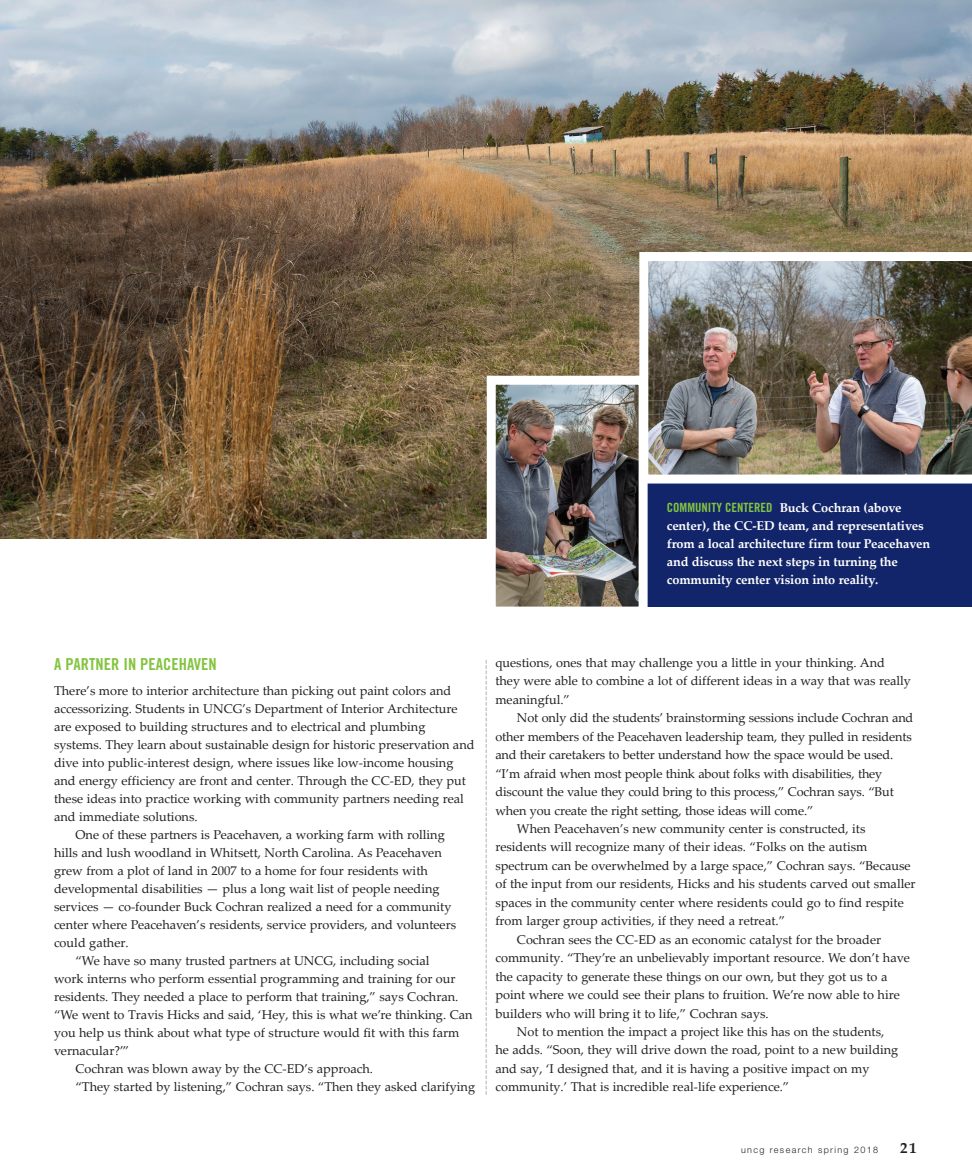
<style>
.page{position:relative;width:972px;height:1175px;background:#fff}
.page>*{position:absolute;margin:0;border:0;box-sizing:border-box;transform-origin:0 0}
.t1{font:16.5px "Trade Gothic Bold Cond Twenty";color:#84c440}
.t2{font:700 15px "Palatino Linotype";color:#231f20}
.t3{font:12.75px/18.5px "Palatino Linotype";color:#231f20}
.t4{font:700 12.75px/18px "Palatino Linotype";letter-spacing:-.01em;color:#fff}
.t5{font:12.75px "Trade Gothic Bold Cond Twenty";color:#84c440}
.t6{font:300 9px "Helvetica Neue LT Std";letter-spacing:.15em;color:#231f20}
.s1{font-family:"Palatino Linotype";font-weight:700;color:#fff}
</style>
<div class="page">
<img style="left:0;top:0;width:972px;height:538px">
<div style="left:642px;top:470px;width:330px;height:137px;background:#12256a"></div>
<svg style="left:486px;top:660px;width:1px;height:434px"></svg>
<img style="left:639px;top:252px;width:333px;height:231px">
<img style="left:497px;top:386px;width:141px;height:219px">
<div style="left:487px;top:376px;width:161px;height:239px;border:9px solid #fff"></div>
<p class="t5" style="left:667px;top:499px;width:236px">COMMUNITY CENTERED <span class="s1">Buck Cochran (above</span></p>
<p class="t4" style="left:667px;top:516px;width:265px">center), the CC-ED team, and representatives from a local architecture firm tour Peacehaven and discuss the next steps in turning the community center vision into reality.</p>
<p class="t1" style="left:54px;top:654px;width:164px">A PARTNER IN PEACEHAVEN</p>
<p class="t3" style="left:54px;top:680px;width:399px">There’s more to interior architecture than picking out paint colors and</p>
<p class="t3" style="left:54px;top:698px;width:405px">accessorizing. Students in UNCG’s Department of Interior Architecture</p>
<p class="t3" style="left:54px;top:716px;width:373px">are exposed to building structures and to electrical and plumbing</p>
<p class="t3" style="left:54px;top:734px;width:422px">systems. They learn about sustainable design for historic preservation and</p>
<p class="t3" style="left:54px;top:752px;width:401px">dive into public-interest design, where issues like low-income housing</p>
<p class="t3" style="left:54px;top:770px;width:414px">and energy efficiency are front and center. Through the CC-ED, they put</p>
<p class="t3" style="left:54px;top:788px;width:411px">these ideas into practice working with community partners needing real</p>
<p class="t3" style="left:54px;top:806px;width:145px">and immediate solutions.</p>
<p class="t3" style="left:76px;top:825px;width:371px">One of these partners is Peacehaven, a working farm with rolling</p>
<p class="t3" style="left:54px;top:843px;width:389px">hills and lush woodland in Whitsett, North Carolina. As Peacehaven</p>
<p class="t3" style="left:54px;top:861px;width:375px">grew from a plot of land in 2007 to a home for four residents with</p>
<p class="t3" style="left:54px;top:879px;width:387px">developmental disabilities — plus a long wait list of people needing</p>
<p class="t3" style="left:54px;top:897px;width:399px">services — co-founder Buck Cochran realized a need for a community</p>
<p class="t3" style="left:54px;top:915px;width:404px">center where Peacehaven’s residents, service providers, and volunteers</p>
<p class="t3" style="left:54px;top:933px;width:76px">could gather.</p>
<p class="t3" style="left:76px;top:951px;width:355px">“We have so many trusted partners at UNCG, including social</p>
<p class="t3" style="left:54px;top:969px;width:403px">work interns who perform essential programming and training for our</p>
<p class="t3" style="left:54px;top:987px;width:406px">residents. They needed a place to perform that training,” says Cochran.</p>
<p class="t3" style="left:54px;top:1005px;width:420px">“We went to Travis Hicks and said, ‘Hey, this is what we’re thinking. Can</p>
<p class="t3" style="left:54px;top:1023px;width:407px">you help us think about what type of structure would fit with this farm</p>
<p class="t3" style="left:54px;top:1041px;width:77px">vernacular?’”</p>
<p class="t3" style="left:76px;top:1059px;width:299px">Cochran was blown away by the CC-ED’s approach.</p>
<p class="t3" style="left:76px;top:1077px;width:401px">“They started by listening,” Cochran says. “Then they asked clarifying</p>
<p class="t3" style="left:495px;top:653px;width:417px">questions, ones that may challenge you a little in your thinking. And they were able to combine a lot of different ideas in a way that was really meaningful.”</p>
<p class="t3" style="left:517px;top:708px;width:398px">Not only did the students’ brainstorming sessions include Cochran and</p>
<p class="t3" style="left:495px;top:726px;width:418px">other members of the Peacehaven leadership team, they pulled in residents</p>
<p class="t3" style="left:495px;top:745px;width:400px">and their caretakers to better understand how the space would be used.</p>
<p class="t3" style="left:495px;top:763px;width:389px">“I’m afraid when most people think about folks with disabilities, they</p>
<p class="t3" style="left:495px;top:782px;width:400px">discount the value they could bring to this process,” Cochran says. “But</p>
<p class="t3" style="left:495px;top:800px;width:320px">when you create the right setting, those ideas will come.”</p>
<p class="t3" style="left:517px;top:819px;width:350px">When Peacehaven’s new community center is constructed, its</p>
<p class="t3" style="left:495px;top:837px;width:374px">residents will recognize many of their ideas. “Folks on the autism</p>
<p class="t3" style="left:495px;top:855px;width:417px">spectrum can be overwhelmed by a large space,” Cochran says. “Because</p>
<p class="t3" style="left:495px;top:874px;width:422px">of the input from our residents, Hicks and his students carved out smaller</p>
<p class="t3" style="left:495px;top:892px;width:410px">spaces in the community center where residents could go to find respite</p>
<p class="t3" style="left:495px;top:911px;width:291px">from larger group activities, if they need a retreat.”</p>
<p class="t3" style="left:517px;top:929px;width:366px">Cochran sees the CC-ED as an economic catalyst for the broader</p>
<p class="t3" style="left:495px;top:948px;width:416px">community. “They’re an unbelievably important resource. We don’t have</p>
<p class="t3" style="left:495px;top:966px;width:394px">the capacity to generate these things on our own, but they got us to a</p>
<p class="t3" style="left:495px;top:985px;width:406px">point where we could see their plans to fruition. We’re now able to hire</p>
<p class="t3" style="left:495px;top:1003px;width:275px">builders who will bring it to life,” Cochran says.</p>
<p class="t3" style="left:517px;top:1022px;width:369px">Not to mention the impact a project like this has on the students,</p>
<p class="t3" style="left:495px;top:1040px;width:404px">he adds. “Soon, they will drive down the road, point to a new building</p>
<p class="t3" style="left:495px;top:1058px;width:376px">and say, ‘I designed that, and it is having a positive impact on my</p>
<p class="t3" style="left:495px;top:1077px;width:295px">community.’ That is incredible real-life experience.”</p>
<p class="t6" style="left:741px;top:1144px;width:139px">uncg research spring 2018</p>
<p class="t2" style="left:900px;top:1137px;width:18px">21</p>
</div>
